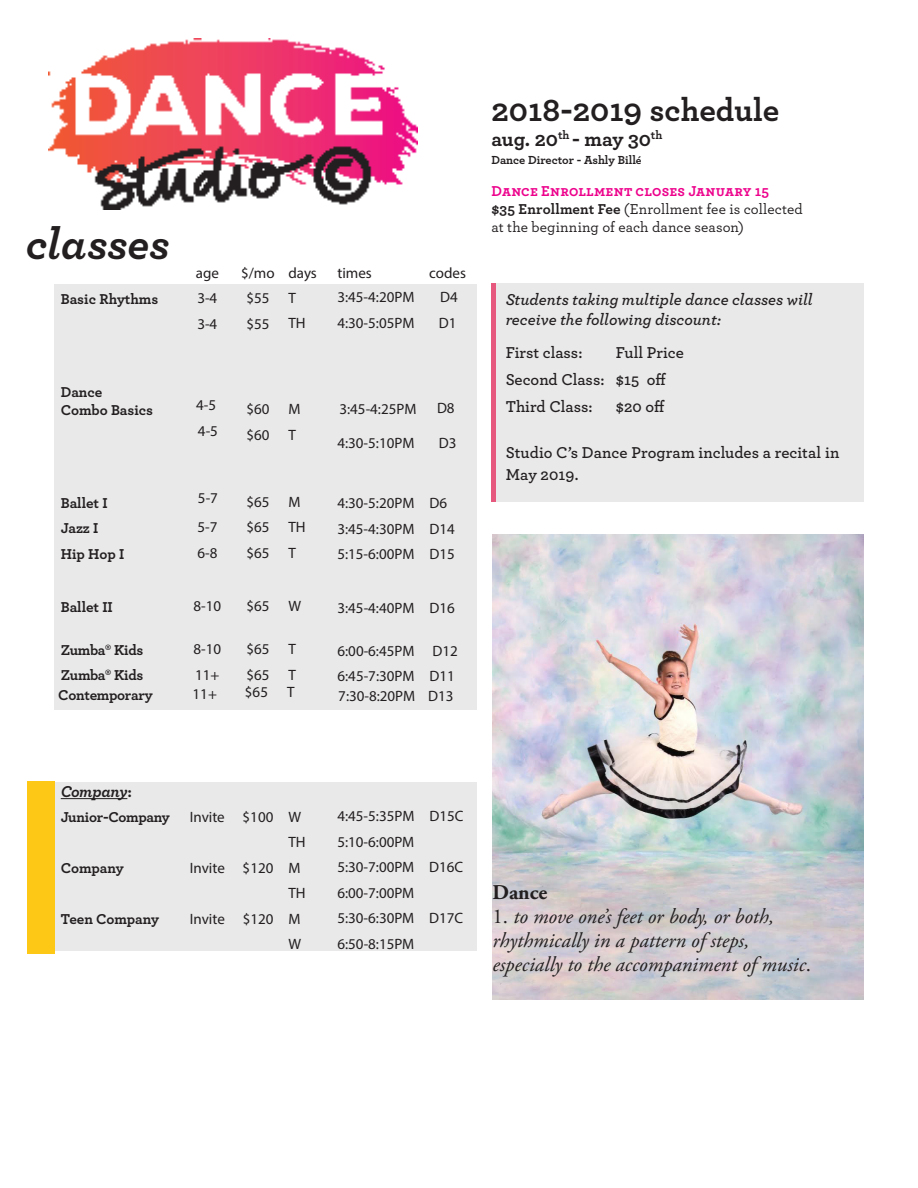
<style>
.page{position:relative;width:918px;height:1188px;background:#fff}
.page>*{position:absolute;margin:0;border:0;box-sizing:border-box;transform-origin:0 0}
.t1{font:italic 700 45px "Archer Pro";letter-spacing:-.005em;color:#231f20}
.t2{font:700 33px "Archer Pro";color:#231f20}
.t3{font:italic 21px/24px "Adobe Garamond Pro";color:#231f20}
.t4{font:700 21px "Archer Pro";color:#231f20}
.t5{font:700 21px "Adobe Garamond Pro";color:#231f20}
.t6{font:600 16.5px/27px "Archer Pro";color:#231f20}
.t7{font:italic 600 16.5px/19.8px "Archer Pro";color:#231f20}
.t8{font:italic 700 16.5px "Archer Pro";letter-spacing:-.025em;color:#231f20}
.t9{font:15px/25.5px "Myriad Pro";color:#231f20}
.t10{font:700 15px/17.7px "Archer Pro";letter-spacing:-.02em;color:#231f20}
.t11{font:500 15px/18px "Archer Pro";letter-spacing:.01em;color:#231f20}
.t12{font:700 15px "Archer Pro";letter-spacing:.015em;color:#ed028c}
.t13{font:700 15px "Archer Pro";color:#231f20}
.t14{font:700 12.3px "Archer Pro";color:#231f20}
.s1{font-size:11.25px}
.s2{font-weight:700}
.s3{font-style:normal}
</style>
<div class="page">
<div style="left:495px;top:284px;width:369px;height:218px;background:#e9e9e9"></div>
<img style="left:49px;top:39px;width:369px;height:171px">
<div style="left:54px;top:284px;width:422px;height:426px;background:#e9e9e9"></div>
<div style="left:54px;top:782px;width:422px;height:169px;background:#e9e9e9"></div>
<hr style="left:61px;top:798px;width:66px;height:1px;background:#231f20">
<hr style="left:491px;top:284px;width:4px;height:218px;background:#e6587d">
<div style="left:27px;top:782px;width:27px;height:172px;background:#fec916"></div>
<img style="left:492px;top:535px;width:372px;height:464px">
<p class="t1" style="left:26px;top:209px;width:145px">classes</p>
<p class="t9" style="left:196px;top:260px;width:25px">age</p>
<p class="t9" style="left:241px;top:260px;width:35px">$/mo</p>
<p class="t9" style="left:288px;top:260px;width:30px">days</p>
<p class="t9" style="left:337px;top:260px;width:36px">times</p>
<p class="t9" style="left:429px;top:260px;width:38px">codes</p>
<p class="t13" style="left:61px;top:287px;width:99px">Basic Rhythms</p>
<p class="t9" style="left:197px;top:285px;width:21px">3-4</p>
<p class="t9" style="left:246px;top:285px;width:25px">$55</p>
<p class="t9" style="left:288px;top:285px;width:9px">T</p>
<p class="t9" style="left:197px;top:310px;width:21px">3-4</p>
<p class="t9" style="left:246px;top:310px;width:25px">$55</p>
<p class="t9" style="left:288px;top:310px;width:19px">TH</p>
<p class="t9" style="left:337px;top:284px;width:79px">3:45-4:20PM</p>
<p class="t9" style="left:440px;top:284px;width:19px">D4</p>
<p class="t9" style="left:337px;top:310px;width:79px">4:30-5:05PM</p>
<p class="t9" style="left:439px;top:310px;width:19px">D1</p>
<p class="t10" style="left:61px;top:382px;width:94px">Dance<br>Combo Basics</p>
<p class="t9" style="left:196px;top:392px;width:21px">4-5</p>
<p class="t9" style="left:339px;top:396px;width:79px">3:45-4:25PM</p>
<p class="t9" style="left:437px;top:395px;width:19px">D8</p>
<p class="t9" style="left:247px;top:396px;width:25px">$60</p>
<p class="t9" style="left:288px;top:396px;width:14px">M</p>
<p class="t9" style="left:247px;top:422px;width:25px">$60</p>
<p class="t9" style="left:288px;top:422px;width:9px">T</p>
<p class="t9" style="left:198px;top:418px;width:21px">4-5</p>
<p class="t9" style="left:337px;top:430px;width:79px">4:30-5:10PM</p>
<p class="t9" style="left:439px;top:430px;width:19px">D3</p>
<p class="t10" style="left:61px;top:493px;width:48px">Ballet I</p>
<p class="t9" style="left:198px;top:485px;width:21px">5-7</p>
<p class="t9" style="left:247px;top:489px;width:25px">$65</p>
<p class="t9" style="left:288px;top:489px;width:14px">M</p>
<p class="t10" style="left:61px;top:518px;width:39px">Jazz I</p>
<p class="t9" style="left:197px;top:514px;width:21px">5-7</p>
<p class="t9" style="left:247px;top:514px;width:25px">$65</p>
<p class="t9" style="left:288px;top:514px;width:19px">TH</p>
<p class="t10" style="left:61px;top:544px;width:65px">Hip Hop I</p>
<p class="t9" style="left:197px;top:540px;width:21px">6-8</p>
<p class="t9" style="left:247px;top:540px;width:25px">$65</p>
<p class="t9" style="left:288px;top:540px;width:9px">T</p>
<p class="t10" style="left:61px;top:597px;width:54px">Ballet II</p>
<p class="t9" style="left:194px;top:593px;width:29px">8-10</p>
<p class="t9" style="left:247px;top:593px;width:25px">$65</p>
<p class="t9" style="left:289px;top:593px;width:14px">W</p>
<p class="t10" style="left:61px;top:640px;width:84px">Zumba® Kids</p>
<p class="t9" style="left:194px;top:636px;width:29px">8-10</p>
<p class="t9" style="left:247px;top:636px;width:25px">$65</p>
<p class="t9" style="left:289px;top:636px;width:9px">T</p>
<p class="t10" style="left:61px;top:665px;width:84px">Zumba® Kids</p>
<p class="t9" style="left:195px;top:662px;width:26px">11+</p>
<p class="t9" style="left:247px;top:662px;width:25px">$65</p>
<p class="t9" style="left:289px;top:662px;width:9px">T</p>
<p class="t9" style="left:337px;top:490px;width:119px">4:30-5:20PM D6<br>3:45-4:30PM D14<br>5:15-6:00PM D15</p>
<p class="t9" style="left:337px;top:595px;width:119px">3:45-4:40PM D16</p>
<p class="t9" style="left:338px;top:637px;width:122px">6:00-6:45PM D12<br>6:45-7:30PM D11</p>
<p class="t10" style="left:58px;top:685px;width:96px">Contemporary</p>
<p class="t9" style="left:193px;top:681px;width:26px">11+</p>
<p class="t9" style="left:245px;top:679px;width:25px">$65</p>
<p class="t9" style="left:287px;top:679px;width:9px">T</p>
<p class="t9" style="left:338px;top:683px;width:117px">7:30-8:20PM D13</p>
<p class="t2" style="left:491px;top:84px;width:289px">2018-2019 schedule</p>
<p class="t4" style="left:491px;top:123px;width:172px">aug. 20<sup>th</sup> - may 30<sup>th</sup></p>
<p class="t14" style="left:491px;top:151px;width:152px">Dance Director - Ashly Bill<span class="s1">é</span></p>
<p class="t12" style="left:491px;top:179px;width:279px">Dance Enrollment closes January 15</p>
<p class="t11" style="left:491px;top:199px;width:313px"><span class="s2">$35 Enrollment Fee</span> (Enrollment fee is collected at the beginning of each dance season)</p>
<p class="t7" style="left:506px;top:289px;width:309px">Students taking multiple dance classes will receive the following discount:</p>
<p class="t6" style="left:506px;top:338px;width:100px">First class:<br>Second Class:<br>Third Class:</p>
<p class="t6" style="left:506px;top:441px;width:335px;line-height:21.6px">Studio C’s Dance Program includes a recital in<br>May 2019.</p>
<p class="t6" style="left:616px;top:338px;width:69px">Full Price $15 off $20 off</p>
<p class="t8" style="left:61px;top:778px;width:73px">Company<span class="s3">:</span></p>
<p class="t10" style="left:61px;top:808px;width:111px">Junior-Company</p>
<p class="t9" style="left:190px;top:804px;width:36px">Invite</p>
<p class="t9" style="left:243px;top:804px;width:32px">$100</p>
<p class="t9" style="left:288px;top:804px;width:14px">W</p>
<p class="t9" style="left:288px;top:829px;width:19px">TH</p>
<p class="t10" style="left:61px;top:859px;width:65px">Company</p>
<p class="t9" style="left:190px;top:855px;width:36px">Invite</p>
<p class="t9" style="left:243px;top:855px;width:32px">$120</p>
<p class="t9" style="left:288px;top:855px;width:14px">M</p>
<p class="t9" style="left:288px;top:880px;width:19px">TH</p>
<p class="t10" style="left:61px;top:910px;width:100px">Teen Company</p>
<p class="t9" style="left:190px;top:906px;width:36px">Invite</p>
<p class="t9" style="left:243px;top:906px;width:32px">$120</p>
<p class="t9" style="left:288px;top:906px;width:14px">M</p>
<p class="t9" style="left:289px;top:931px;width:14px">W</p>
<p class="t9" style="left:337px;top:803px;width:128px">4:45-5:35PM D15C<br>5:10-6:00PM<br>5:30-7:00PM D16C<br>6:00-7:00PM<br>5:30-6:30PM D17C<br>6:50-8:15PM</p>
<p class="t5" style="left:492px;top:880px;width:56px">Dance</p>
<p class="t3" style="left:492px;top:904px;width:320px"><span class="s3">1.</span> to move one’s feet or body, or both, rhythmically in a pattern of steps, especially to the accompaniment of music<span class="s3">.</span></p>
</div>
